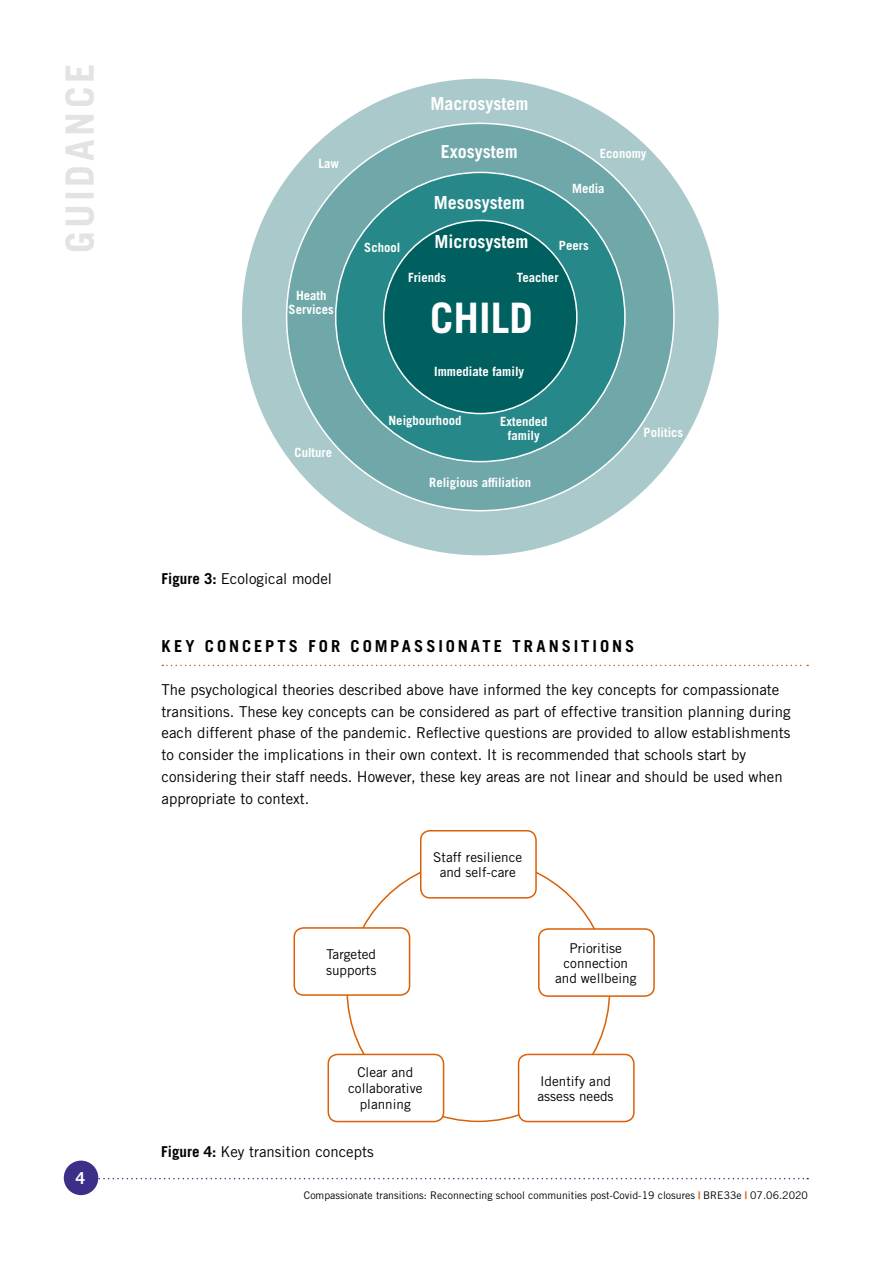
<style>
.page{position:relative;width:893px;height:1263px;background:#fff}
.page>*{position:absolute;margin:0;border:0;box-sizing:border-box;transform-origin:0 0}
.t1{font:700 42px "Trade Gothic";color:#fff}
.t2{font:700 39px "Trade Gothic LT Std";letter-spacing:.09em;color:#e3e3e3}
.t3{font:700 18px "Trade Gothic";color:#fff}
.t4{font:700 16.5px "Trade Gothic LT Std";letter-spacing:.18em;color:#000}
.t5{font:700 16.5px "Trade Gothic LT Std";color:#fff}
.t6{font:15px/21.8px "Trade Gothic LT Std";color:#000}
.t7{font:13.5px/15px "Trade Gothic";color:#000;text-align:center}
.t8{font:700 12.75px/13.5px "Trade Gothic";color:#fff;text-align:center}
.t9{font:10.5px "Trade Gothic LT Std";color:#000}
.s1{font-weight:700}
.s2{font-weight:700;color:#da5f06}
</style>
<div class="page">
<svg style="left:98px;top:1178px;width:710px;height:1px"></svg>
<div style="left:64px;top:1160px;width:34px;height:35px;background:#3c2f88;border-radius:50%"></div>
<svg style="left:162px;top:665px;width:646px;height:1px"></svg>
<div style="left:241px;top:78px;width:478px;height:478px;background:#aac9ca;border-radius:50%"></div>
<div style="left:287px;top:123px;width:387px;height:388px;background:#70a7a9;border-radius:50%"></div>
<div style="left:336px;top:172px;width:289px;height:290px;background:#27888a;border-radius:50%"></div>
<div style="left:384px;top:220px;width:193px;height:194px;background:#006060;border-radius:50%"></div>
<div style="left:293px;top:927px;width:117px;height:69px;border:2px solid #da5f06;border-radius:9px"></div>
<div style="left:328px;top:1054px;width:116px;height:68px;border:2px solid #da5f06;border-radius:9px"></div>
<div style="left:538px;top:928px;width:117px;height:69px;border:2px solid #da5f06;border-radius:9px"></div>
<div style="left:518px;top:1054px;width:117px;height:68px;border:2px solid #da5f06;border-radius:9px"></div>
<div style="left:420px;top:830px;width:117px;height:68px;border:2px solid #da5f06;border-radius:9px"></div>
<h2 class="t2" style="left:56px;top:253px;width:190px;rotate:-90deg">GUIDANCE</h2>
<p class="t5" style="left:76px;top:1168px;width:11px">4</p>
<p class="t8" style="left:319px;top:156px;width:22px">Law</p>
<p class="t8" style="left:289px;top:289px;width:47px">Heath<br>Services</p>
<p class="t8" style="left:295px;top:445px;width:39px">Culture</p>
<p class="t3" style="left:430px;top:92px;width:99px">Macrosystem</p>
<p class="t3" style="left:441px;top:140px;width:78px">Exosystem</p>
<p class="t3" style="left:434px;top:191px;width:92px">Mesosystem</p>
<p class="t8" style="left:600px;top:146px;width:48px">Economy</p>
<p class="t8" style="left:572px;top:181px;width:34px">Media</p>
<p class="t3" style="left:434px;top:231px;width:95px">Microsystem</p>
<p class="t8" style="left:364px;top:241px;width:38px">School</p>
<p class="t8" style="left:559px;top:239px;width:31px">Peers</p>
<p class="t8" style="left:408px;top:270px;width:40px">Friends</p>
<p class="t8" style="left:517px;top:270px;width:43px">Teacher</p>
<h1 class="t1" style="left:430px;top:292px;width:104px">CHILD</h1>
<p class="t8" style="left:434px;top:364px;width:91px">Immediate family</p>
<p class="t8" style="left:388px;top:413px;width:74px">Neigbourhood</p>
<p class="t8" style="left:500px;top:415px;width:49px">Extended family</p>
<p class="t8" style="left:429px;top:475px;width:104px">Religious affiliation</p>
<p class="t8" style="left:644px;top:426px;width:41px">Politics</p>
<p class="t6" style="left:162px;top:567px;width:172px"><span class="s1">Figure 3:</span> Ecological model</p>
<p class="t4" style="left:162px;top:636px;width:474px">KEY CONCEPTS FOR COMPASSIONATE TRANSITIONS</p>
<p class="t6" style="left:162px;top:678px;width:631px">The psychological theories described above have informed the key concepts for compassionate transitions. These key concepts can be considered as part of effective transition planning during each different phase of the pandemic. Reflective questions are provided to allow establishments to consider the implications in their own context. It is recommended that schools start by considering their staff needs. However, these key areas are not linear and should be used when appropriate to context.</p>
<p class="t7" style="left:326px;top:945px;width:52px;line-height:16.2px;text-align:left">Targeted supports</p>
<p class="t7" style="left:433px;top:849px;width:90px">Staff resilience and self-care</p>
<p class="t7" style="left:555px;top:940px;width:83px">Prioritise connection and wellbeing</p>
<p class="t7" style="left:348px;top:1064px;width:76px;line-height:16.2px">Clear and collaborative planning</p>
<p class="t6" style="left:161px;top:1141px;width:214px"><span class="s1">Figure 4:</span> Key transition concepts</p>
<p class="t7" style="left:537px;top:1073px;width:78px;text-align:left">Identify and assess needs</p>
<p class="t9" style="left:304px;top:1189px;width:505px">Compassionate transitions: Reconnecting school communities post-Covid-19 closures <span class="s2">|</span> BRE33e <span class="s2">|</span> 07.06.2020</p>
</div>
